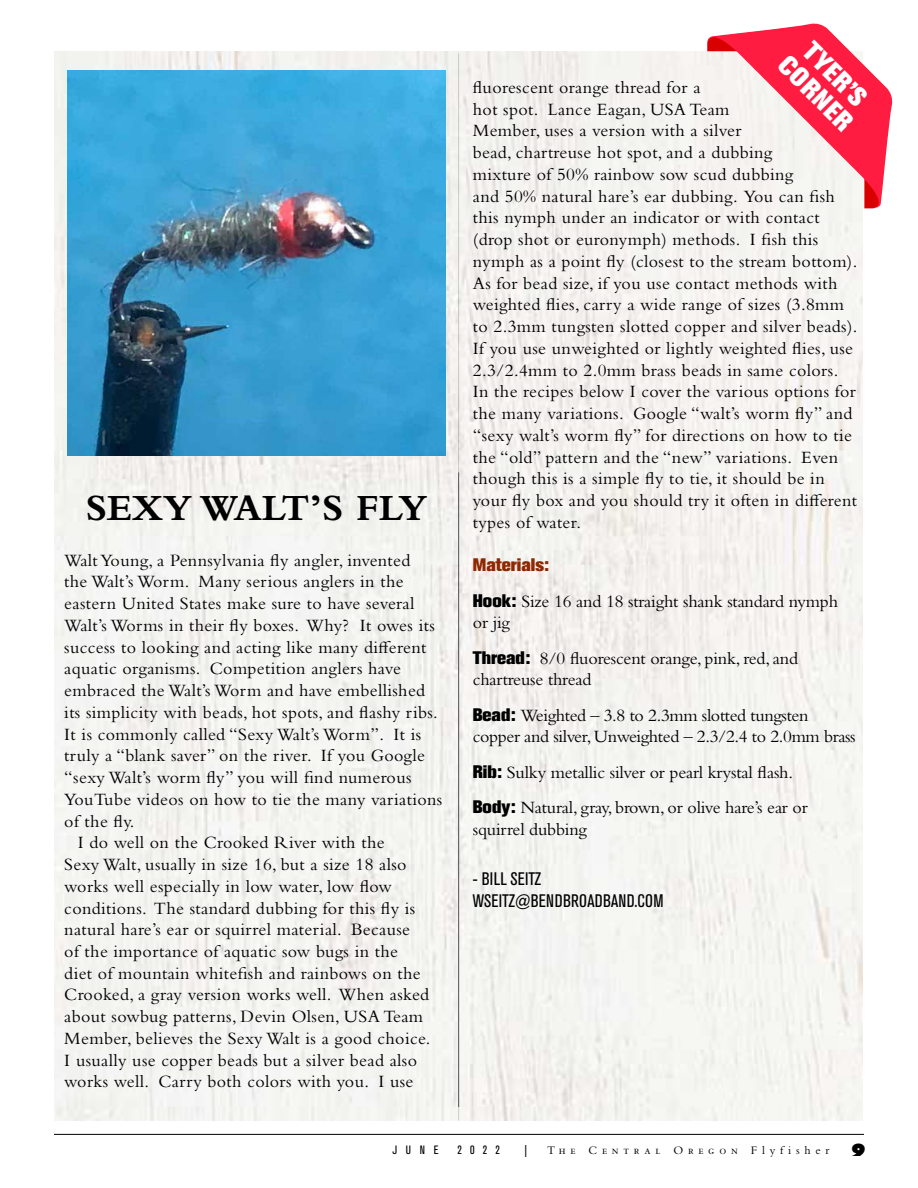
<style>
.page{position:relative;width:918px;height:1188px;background:#fff}
.page>*{position:absolute;margin:0;border:0;box-sizing:border-box;transform-origin:0 0}
.t1{font:700 38.55px "Bembo Std";color:#000}
.t2{font:800 27px/27px "Akzidenz Grotesk BE";color:#fff}
.t3{font:18px/21.8px "Bembo Std";letter-spacing:.02em;color:#000}
.t4{font:18px/21.8px "Bembo Std";letter-spacing:-.01em;color:#000}
.t5{font:18px/21.8px "Bembo Std";letter-spacing:-.02em;color:#000}
.t6{font:18px "Bembo Std";letter-spacing:.05em;color:#000}
.t7{font:condensed 18px/21.8px "Akzidenz Grotesk BE";letter-spacing:.01em;color:#000}
.t8{font:800 18px "Akzidenz Grotesk BE";color:#8e2800}
.t9{font:800 16.5px "Gill Sans Std";color:#000}
.t10{font:12px "Bembo Std";letter-spacing:.4em;color:#000}
.t11{font:condensed 12px "Akzidenz Grotesk BE";letter-spacing:.7em;color:#000}
.s1{font-family:"Akzidenz Grotesk BE";font-weight:800}
</style>
<div class="page">
<hr style="left:54px;top:1134px;width:810px;height:1px;background:#000">
<hr style="left:458px;top:53px;width:1px;height:1068px;background:#58595b">
<img style="left:54px;top:51px;width:808px;height:1069px">
<img style="left:68px;top:70px;width:378px;height:386px">
<hr style="left:458px;top:473px;width:1px;height:634px;background:#58595b">
<svg style="left:707px;top:23px;width:186px;height:185px"></svg>
<h1 class="t1" style="left:86px;top:487px;width:343px">SEXY WALT’S FLY</h1>
<p class="t3" style="left:64px;top:549px;width:348px">Walt Young, a Pennsylvania fly angler, invented</p>
<p class="t3" style="left:64px;top:570px;width:341px">the Walt’s Worm. Many serious anglers in the</p>
<p class="t3" style="left:64px;top:592px;width:352px">eastern United States make sure to have several</p>
<p class="t3" style="left:64px;top:614px;width:372px">Walt’s Worms in their fly boxes. Why? It owes its</p>
<p class="t3" style="left:64px;top:636px;width:364px">success to looking and acting like many different</p>
<p class="t3" style="left:64px;top:657px;width:338px">aquatic organisms. Competition anglers have</p>
<p class="t6" style="left:64px;top:680px;width:362px">embraced the Walt’s Worm and have embellished</p>
<p class="t3" style="left:64px;top:701px;width:375px">its simplicity with beads, hot spots, and flashy ribs.</p>
<p class="t3" style="left:64px;top:723px;width:358px">It is commonly called “Sexy Walt’s Worm”. It is</p>
<p class="t3" style="left:64px;top:744px;width:362px">truly a “blank saver” on the river. If you Google</p>
<p class="t3" style="left:64px;top:766px;width:349px">“sexy Walt’s worm fly” you will find numerous</p>
<p class="t3" style="left:64px;top:788px;width:380px">YouTube videos on how to tie the many variations</p>
<p class="t3" style="left:64px;top:810px;width:72px">of the fly.</p>
<p class="t3" style="left:78px;top:831px;width:308px">I do well on the Crooked River with the</p>
<p class="t3" style="left:64px;top:853px;width:344px">Sexy Walt, usually in size 16, but a size 18 also</p>
<p class="t3" style="left:64px;top:875px;width:329px">works well especially in low water, low flow</p>
<p class="t3" style="left:64px;top:897px;width:353px">conditions. The standard dubbing for this fly is</p>
<p class="t3" style="left:64px;top:918px;width:347px">natural hare’s ear or squirrel material. Because</p>
<p class="t3" style="left:64px;top:940px;width:335px">of the importance of aquatic sow bugs in the</p>
<p class="t3" style="left:64px;top:962px;width:358px">diet of mountain whitefish and rainbows on the</p>
<p class="t3" style="left:64px;top:984px;width:367px">Crooked, a gray version works well. When asked</p>
<p class="t3" style="left:64px;top:1005px;width:358px">about sowbug patterns, Devin Olsen, USA Team</p>
<p class="t3" style="left:64px;top:1027px;width:368px">Member, believes the Sexy Walt is a good choice.</p>
<p class="t6" style="left:64px;top:1050px;width:354px">I usually use copper beads but a silver bead also</p>
<p class="t3" style="left:64px;top:1071px;width:351px">works well. Carry both colors with you. I use</p>
<h2 class="t2" style="left:812px;top:32px;width:94px;rotate:45deg">TYER’S<br>CORNER</h2>
<p class="t3" style="left:473px;top:76px;width:386px">fluorescent orange thread for a<br>hot spot. Lance Eagan, USA Team<br>Member, uses a version with a silver<br>bead, chartreuse hot spot, and a dubbing<br>mixture of 50% rainbow sow scud dubbing<br>and 50% natural hare’s ear dubbing. You can fish this nymph under an indicator or with contact (drop shot or euronymph) methods. I fish this nymph as a point fly (closest to the stream bottom).<br>As for bead size, if you use contact methods with weighted flies, carry a wide range of sizes (3.8mm to 2.3mm tungsten slotted copper and silver beads).<br>If you use unweighted or lightly weighted flies, use 2.3/2.4mm to 2.0mm brass beads in same colors.<br>In the recipes below I cover the various options for the many variations. Google “walt’s worm fly” and “sexy walt’s worm fly” for directions on how to tie the “old” pattern and the “new” variations. Even though this is a simple fly to tie, it should be in your fly box and you should try it often in different types of water.</p>
<p class="t8" style="left:473px;top:555px;width:78px">Materials:</p>
<p class="t4" style="left:473px;top:590px;width:367px"><span class="s1">Hook:</span> Size 16 and 18 straight shank standard nymph or jig</p>
<p class="t3" style="left:473px;top:647px;width:327px"><span class="s1">Thread:</span> 8/0 fluorescent orange, pink, red, and chartreuse thread</p>
<p class="t5" style="left:473px;top:704px;width:384px"><span class="s1">Bead:</span> Weighted – 3.8 to 2.3mm slotted tungsten copper and silver, Unweighted – 2.3/2.4 to 2.0mm brass</p>
<p class="t4" style="left:473px;top:754px;width:337px;line-height:35.2px"><span class="s1">Rib:</span> Sulky metallic silver or pearl krystal flash.<br><span class="s1">Body:</span> Natural, gray, brown, or olive hare’s ear or</p>
<p class="t3" style="left:473px;top:818px;width:116px">squirrel dubbing</p>
<p class="t7" style="left:473px;top:868px;width:192px">- BILL SEITZ<br>WSEITZ@BENDBROADBAND.COM</p>
<p class="t11" style="left:393px;top:1143px;width:47px">JUNE</p>
<p class="t11" style="left:458px;top:1143px;width:44px">2022</p>
<p class="t11" style="left:525px;top:1143px;width:4px">|</p>
<p class="t10" style="left:547px;top:1144px;width:284px">The Central Oregon Flyfisher</p>
<p class="t9" style="left:851px;top:1139px;width:16px">9</p>
</div>
